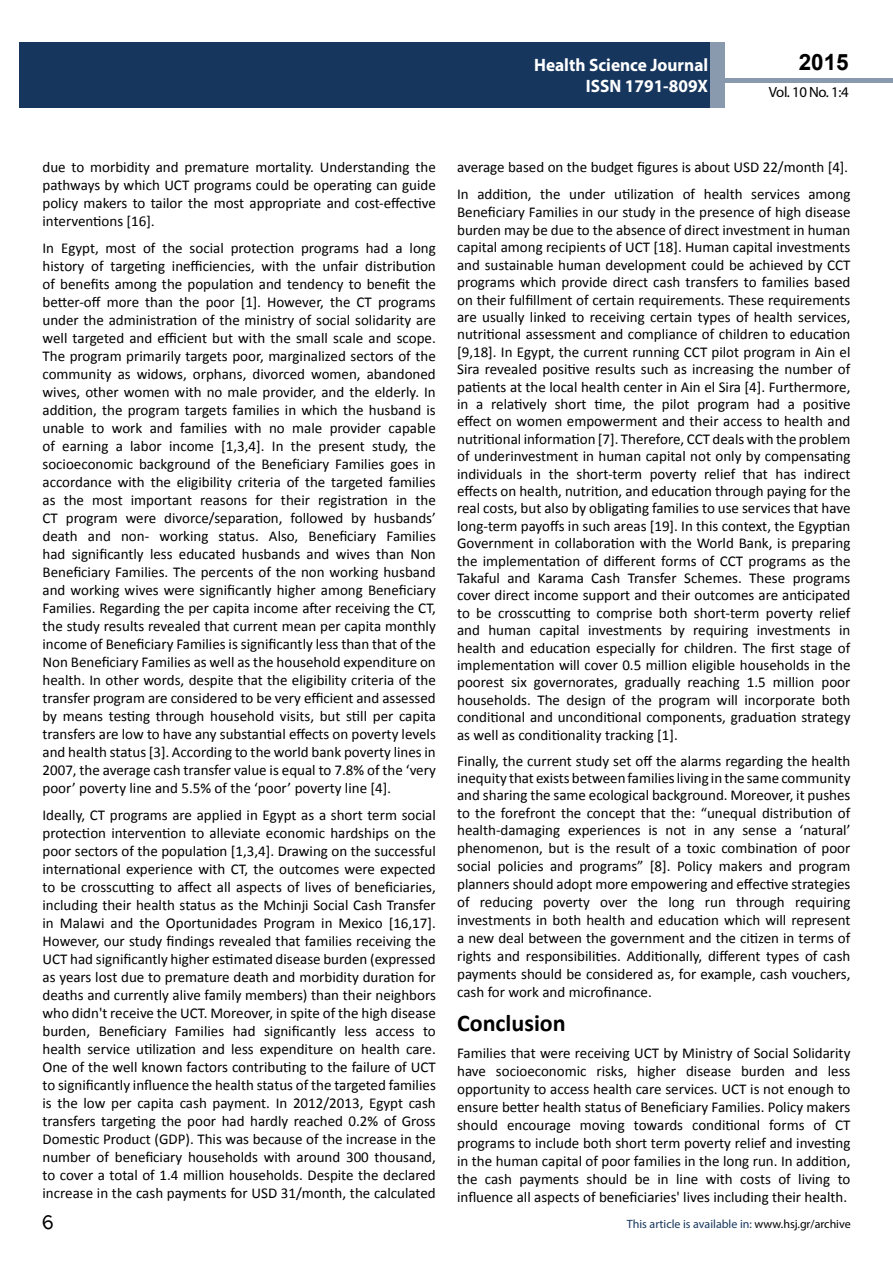
<style>
.page{position:relative;width:893px;height:1263px;background:#fff}
.page>*{position:absolute;margin:0;border:0;box-sizing:border-box;transform-origin:0 0}
.t1{font:25.5px "Tunga";color:#000}
.t2{font:700 24px "Calibri";color:#000}
.t3{font:700 22.5px "Arial";color:#000}
.t4{font:700 18px/21.6px "Myriad Pro";color:#fff;text-align:right;scale:.96 1}
.t5{font:15px/18px "Calibri";color:#000;text-align:justify}
.t6{font:14.85px "Myriad Pro";letter-spacing:-.03em;color:#000}
.t7{font:12px "Myriad Pro";color:#16365d}
.s1{font-family:"Minion Pro"}
.s2{color:#000}
</style>
<div class="page">
<hr style="left:725px;top:78px;width:168px;height:4px;background:#8a9aae">
<div style="left:19px;top:42px;width:690px;height:66px;background:#16365d"></div>
<div style="left:709px;top:42px;width:16px;height:66px;background:#8a9aae"></div>
<p class="t4" style="left:517px;top:53px;width:198px">ARCHIVO DE MEDICINA<br>6 8 9465</p>
<h3 class="t3" style="left:799px;top:47px;width:52px">2015</h3>
<p class="t4" style="left:534px;top:53px;width:183px">Health Science Journal<br>ISSN 1791-809X</p>
<p class="t6" style="left:769px;top:83px;width:81px">Vol. 10 No. 1:4</p>
<p class="t5" style="left:43px;top:158px;width:395px">due to morbidity and premature mortality. Understanding the pathways by which UCT programs could be operating can guide policy makers to tailor the most appropriate and cost-effective interventions [16]<span class="s1">.</span></p>
<p class="t5" style="left:43px;top:239px;width:395px">In Egypt, most of the social protection programs had a long history of targeting inefficiencies, with the unfair distribution of benefits among the population and tendency to benefit the better-off more than the poor [1]<span class="s1">.</span> However, the CT programs under the administration of the ministry of social solidarity are well targeted and efficient but with the small scale and scope.<br>The program primarily targets poor, marginalized sectors of the community as widows, orphans, divorced women, abandoned wives, other women with no male provider, and the elderly. In addition, the program targets families in which the husband is unable to work and families with no male provider capable of earning a labor income [1,3,4]. In the present study, the socioeconomic background of the Beneficiary Families goes in accordance with the eligibility criteria of the targeted families as the most important reasons for their registration in the CT program were divorce/separation, followed by husbands’ death and non- working status. Also, Beneficiary Families had significantly less educated husbands and wives than Non Beneficiary Families. The percents of the non working husband and working wives were significantly higher among Beneficiary Families. Regarding the per capita income after receiving the CT, the study results revealed that current mean per capita monthly income of Beneficiary Families is significantly less than that of the Non Beneficiary Families as well as the household expenditure on health. In other words, despite that the eligibility criteria of the transfer program are considered to be very efficient and assessed by means testing through household visits, but still per capita transfers are low to have any substantial effects on poverty levels and health status [3]<span class="s1">.</span> According to the world bank poverty lines in 2007, the average cash transfer value is equal to 7.8% of the ‘very poor’ poverty line and 5.5% of the ‘poor’ poverty line [4]<span class="s1">.</span></p>
<p class="t5" style="left:43px;top:805px;width:395px">Ideally, CT programs are applied in Egypt as a short term social protection intervention to alleviate economic hardships on the poor sectors of the population [1,3,4]. Drawing on the successful international experience with CT, the outcomes were expected to be crosscutting to affect all aspects of lives of beneficiaries, including their health status as the Mchinji Social Cash Transfer in Malawi and the Oportunidades Program in Mexico [16,17].<br>However, our study findings revealed that families receiving the UCT had significantly higher estimated disease burden (expressed as years lost due to premature death and morbidity duration for deaths and currently alive family members) than their neighbors who didn't receive the UCT. Moreover, in spite of the high disease burden, Beneficiary Families had significantly less access to health service utilization and less expenditure on health care.<br>One of the well known factors contributing to the failure of UCT to significantly influence the health status of the targeted families is the low per capita cash payment. In 2012/2013, Egypt cash transfers targeting the poor had hardly reached 0.2% of Gross Domestic Product (GDP). This was because of the increase in the number of beneficiary households with around 300 thousand, to cover a total of 1.4 million households. Despite the declared increase in the cash payments for USD 31/month, the calculated</p>
<p class="t5" style="left:457px;top:154px;width:395px;line-height:26.5px">average based on the budget figures is about USD 22/month [4]<span class="s1">.<br></span>In addition, the under utilization of health services among</p>
<p class="t5" style="left:457px;top:203px;width:395px;line-height:17.4px">Beneficiary Families in our study in the presence of high disease burden may be due to the absence of direct investment in human capital among recipients of UCT [18]. Human capital investments and sustainable human development could be achieved by CCT programs which provide direct cash transfers to families based on their fulfillment of certain requirements. These requirements are usually linked to receiving certain types of health services, nutritional assessment and compliance of children to education [9,18]. In Egypt, the current running CCT pilot program in Ain el Sira revealed positive results such as increasing the number of patients at the local health center in Ain el Sira [4]. Furthermore, in a relatively short time, the pilot program had a positive effect on women empowerment and their access to health and nutritional information [7]. Therefore, CCT deals with the problem of underinvestment in human capital not only by compensating individuals in the short-term poverty relief that has indirect effects on health, nutrition, and education through paying for the real costs, but also by obligating families to use services that have long-term payoffs in such areas [19]. In this context, the Egyptian Government in collaboration with the World Bank, is preparing the implementation of different forms of CCT programs as the Takaful and Karama Cash Transfer Schemes. These programs cover direct income support and their outcomes are anticipated to be crosscutting to comprise both short-term poverty relief and human capital investments by requiring investments in health and education especially for children. The first stage of implementation will cover 0.5 million eligible households in the poorest six governorates, gradually reaching 1.5 million poor households. The design of the program will incorporate both conditional and unconditional components, graduation strategy as well as conditionality tracking [1].</p>
<p class="t5" style="left:457px;top:752px;width:395px">Finally, the current study set off the alarms regarding the health inequity that exists between families living in the same community and sharing the same ecological background. Moreover, it pushes to the forefront the concept that the: “unequal distribution of health-damaging experiences is not in any sense a ‘natural’ phenomenon, but is the result of a toxic combination of poor social policies and programs” [8]. Policy makers and program planners should adopt more empowering and effective strategies of reducing poverty over the long run through requiring investments in both health and education which will represent a new deal between the government and the citizen in terms of rights and responsibilities. Additionally, different types of cash payments should be considered as, for example, cash vouchers, cash for work and microfinance.</p>
<h2 class="t2" style="left:457px;top:1008px;width:110px">Conclusion</h2>
<p class="t5" style="left:457px;top:1044px;width:395px">Families that were receiving UCT by Ministry of Social Solidarity have socioeconomic risks, higher disease burden and less opportunity to access health care services. UCT is not enough to ensure better health status of Beneficiary Families. Policy makers should encourage moving towards conditional forms of CT programs to include both short term poverty relief and investing in the human capital of poor families in the long run. In addition, the cash payments should be in line with costs of living to influence all aspects of beneficiaries' lives including their health.</p>
<h1 class="t1" style="left:42px;top:1205px;width:14px">6</h1>
<p class="t7" style="left:627px;top:1217px;width:225px">This article is available in: <span class="s2">www.hsj.gr/archive</span></p>
</div>
